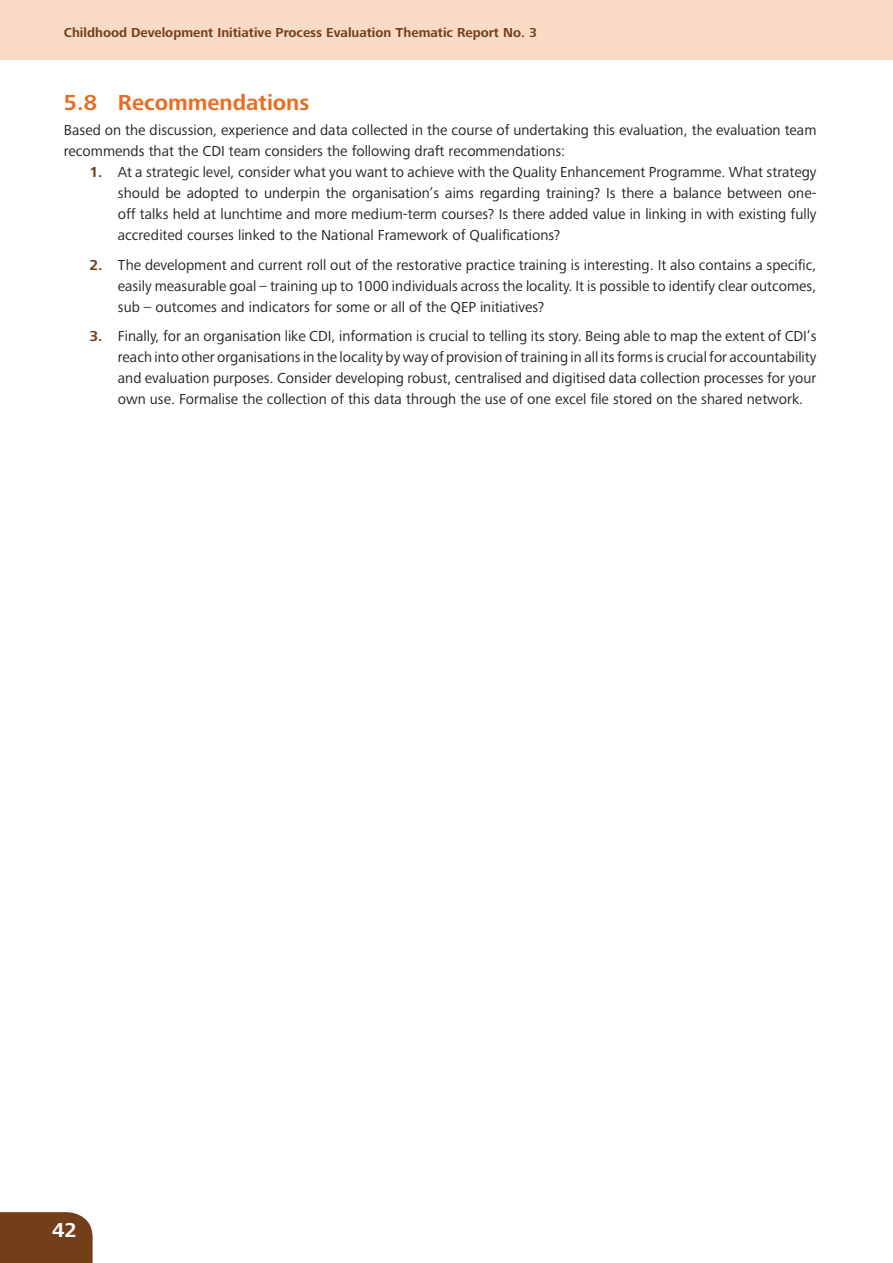
<style>
.page{position:relative;width:893px;height:1263px;background:#fff}
.page>*{position:absolute;margin:0;border:0;box-sizing:border-box;transform-origin:0 0}
.t1{font:700 22.5px "Frutiger Next Pro";color:#e96d24}
.t2{font:700 21px "Frutiger Next Pro";color:#fff}
.t3{font:15px/21px "Frutiger Next Pro";color:#231f20;text-align:justify}
.t4{font:700 13.5px "Frutiger Next Pro";color:#733f1b}
.s1{font-weight:700;color:#733f1b}
</style>
<div class="page">
<div style="left:0;top:1212px;width:93px;height:51px;background:#733f1b"></div>
<div style="left:0;top:0;width:893px;height:60px;background:#fadcc6"></div>
<p class="t4" style="left:64px;top:25px;width:475px">Childhood Development Initiative Process Evaluation Thematic Report No. 3</p>
<h1 class="t1" style="left:64px;top:89px;width:247px">5.8 Recommendations</h1>
<p class="t3" style="left:64px;top:120px;width:754px">Based on the discussion, experience and data collected in the course of undertaking this evaluation, the evaluation team recommends that the CDI team considers the following draft recommendations:</p>
<p class="t3" style="left:118px;top:162px;width:700px;text-indent:-28px"><span class="s1">1.</span> At a strategic level, consider what you want to achieve with the Quality Enhancement Programme. What strategy should be adopted to underpin the organisation’s aims regarding training? Is there a balance between one&shy;off talks held at lunchtime and more medium-term courses? Is there added value in linking in with existing fully accredited courses linked to the National Framework of Qualifications?</p>
<p class="t3" style="left:118px;top:254px;width:700px;text-indent:-28px"><span class="s1">2.</span> The development and current roll out of the restorative practice training is interesting. It also contains a specific, easily measurable goal – training up to 1000 individuals across the locality. It is possible to identify clear outcomes, sub – outcomes and indicators for some or all of the QEP initiatives?</p>
<p class="t3" style="left:118px;top:326px;width:700px;text-indent:-28px"><span class="s1">3.</span> Finally, for an organisation like CDI, information is crucial to telling its story. Being able to map the extent of CDI’s reach into other organisations in the locality by way of provision of training in all its forms is crucial for accountability and evaluation purposes. Consider developing robust, centralised and digitised data collection processes for your own use. Formalise the collection of this data through the use of one excel file stored on the shared network.</p>
<h2 class="t2" style="left:52px;top:1217px;width:26px">42</h2>
</div>
